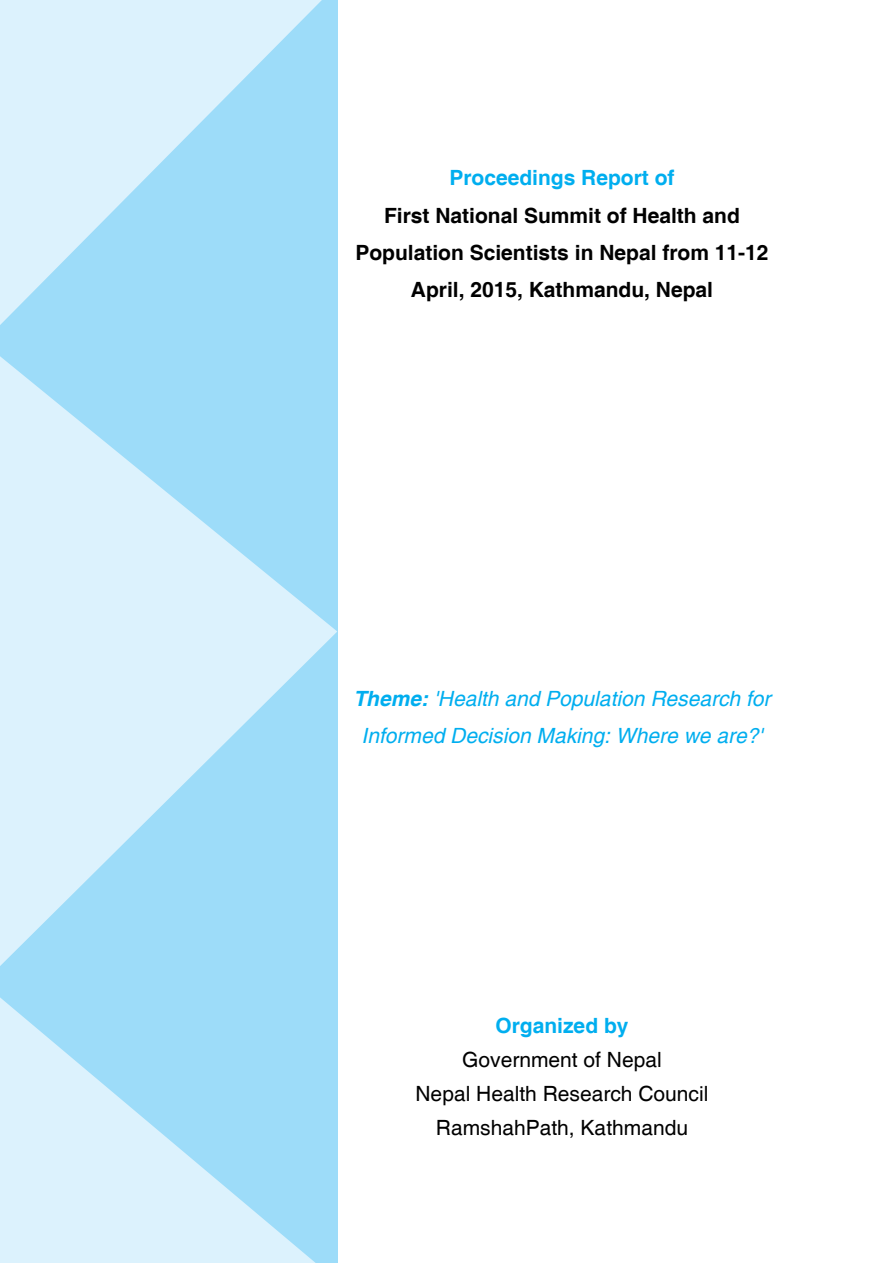
<style>
.page{position:relative;width:893px;height:1263px;background:#fff}
.page>*{position:absolute;margin:0;border:0;box-sizing:border-box;transform-origin:0 0}
.t1{font:700 21px/37.2px "Helvetica";color:#000;text-align:center}
.t2{font:italic 21px/37.2px "Helvetica";color:#00aeef;text-align:center}
.t3{font:21px/34.2px "Helvetica";color:#000;text-align:center}
.t4{font:700 21px "Helvetica";color:#00aeef}
.s1{font-weight:700}
</style>
<div class="page">
<svg style="left:0;top:0;width:337px;height:1263px;background:#bae6fa"></svg>
<p class="t4" style="left:449px;top:165px;width:227px">Proceedings Report of</p>
<p class="t1" style="left:355px;top:198px;width:415px">First National Summit of Health and<br>Population Scientists in Nepal from 11-12<br>April, 2015, Kathmandu, Nepal</p>
<p class="t2" style="left:353px;top:681px;width:419px"><span class="s1">Theme:</span> 'Health and Population Research for<br>Informed Decision Making: Where we are?'</p>
<p class="t4" style="left:495px;top:1012px;width:135px">Organized by</p>
<p class="t3" style="left:415px;top:1043px;width:294px">Government of Nepal<br>Nepal Health Research Council<br>RamshahPath, Kathmandu</p>
</div>
